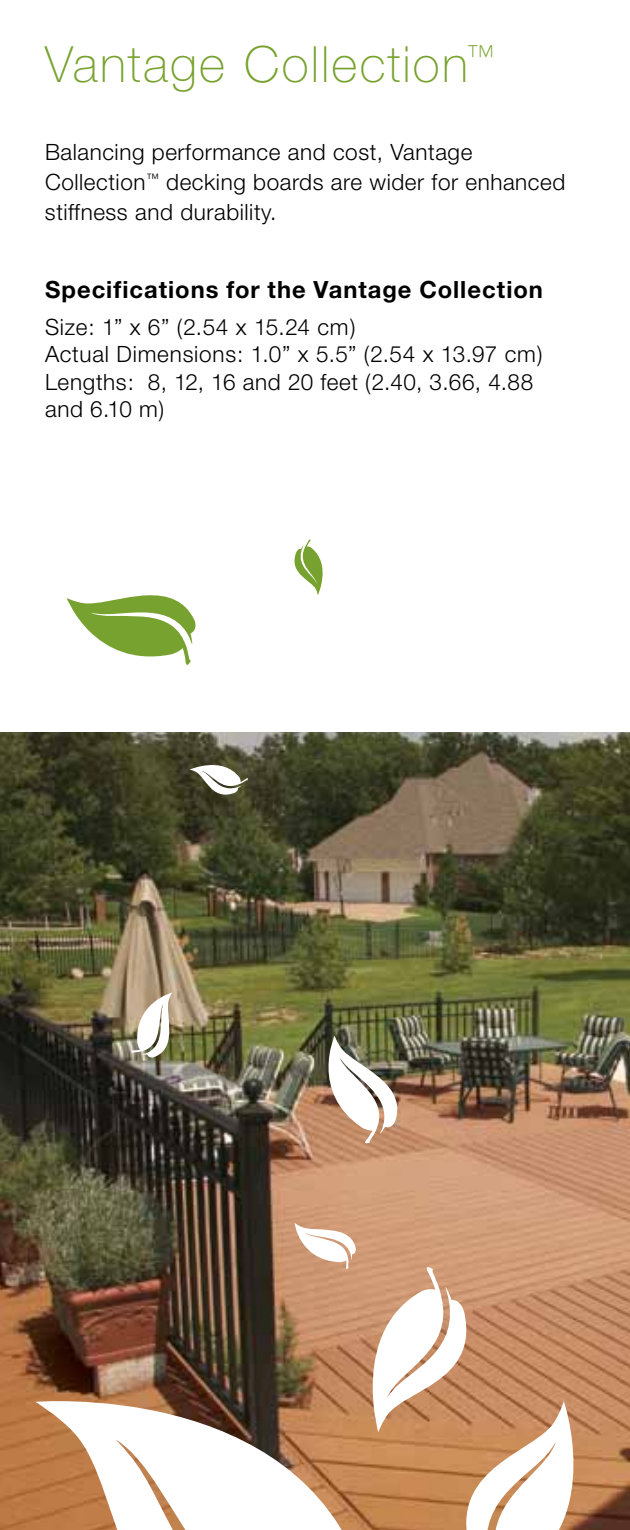
<style>
.page{position:relative;width:630px;height:1530px;background:#fff}
.page>*{position:absolute;margin:0;border:0;box-sizing:border-box;transform-origin:0 0}
.t1{font:100 50px "Helvetica Neue";letter-spacing:.04em;color:#78a22f}
.t2{font:700 23.75px "Helvetica Neue";letter-spacing:.04em;color:#000}
.t3{font:300 22.5px/27.5px "Helvetica Neue";letter-spacing:.025em;color:#000}
</style>
<div class="page">
<img style="left:0;top:732px;width:630px;height:798px">
<svg style="left:294px;top:539px;width:29px;height:56px"></svg>
<svg style="left:67px;top:595px;width:129px;height:70px"></svg>
<svg style="left:35px;top:1380px;width:260px;height:150px"></svg>
<img style="left:309px;top:1036px;width:96px;height:108px">
<svg style="left:295px;top:1223px;width:308px;height:307px"></svg>
<svg style="left:190px;top:755px;width:58px;height:45px"></svg>
<svg style="left:130px;top:993px;width:48px;height:65px"></svg>
<h1 class="t1" style="left:45px;top:36px;width:451px">Vantage Collection<sup>™</sup></h1>
<p class="t3" style="left:45px;top:137px;width:522px;line-height:30px">Balancing performance and cost, Vantage<br>Collection<sup>™</sup> decking boards are wider for enhanced stiffness and durability.</p>
<p class="t2" style="left:45px;top:275px;width:499px">Specifications for the Vantage Collection</p>
<p class="t3" style="left:45px;top:313px;width:499px">Size: 1” x 6” (2.54 x 15.24 cm)<br>Actual Dimensions: 1.0” x 5.5” (2.54 x 13.97 cm)<br>Lengths: 8, 12, 16 and 20 feet (2.40, 3.66, 4.88 and 6.10 m)</p>
</div>
